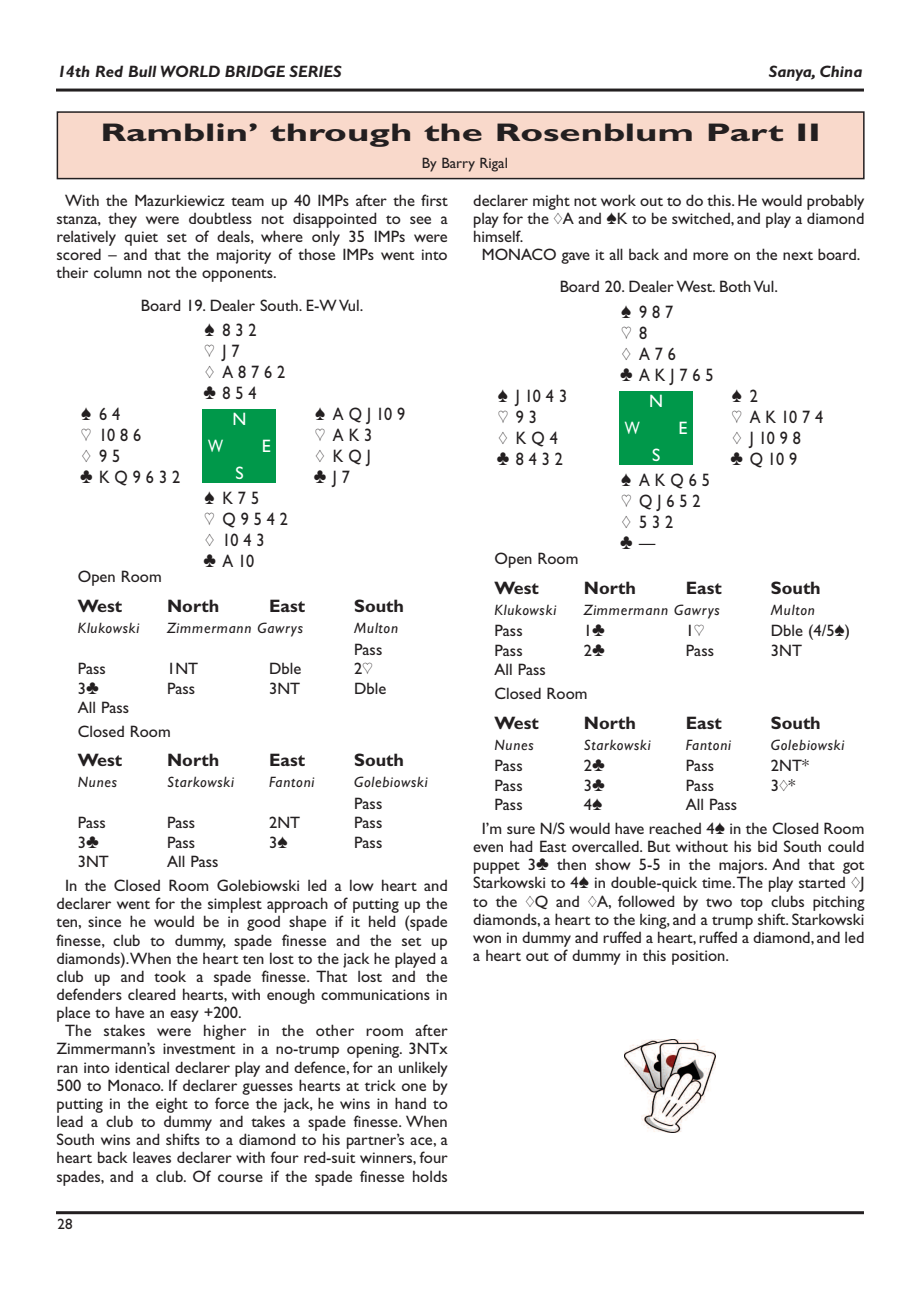
<style>
.page{position:relative;width:920px;height:1290px;background:#fff}
.page>*{position:absolute;margin:0;border:0;box-sizing:border-box;transform-origin:0 0}
.t1{font:700 25.5px "Gill Sans Bridge";color:#231f20;scale:1.5 1}
.t2{font:18px/21px "Gill Sans Bridge";letter-spacing:.305em;color:#231f20;scale:.9 1}
.t3{font:700 18px "Gill Sans Bridge";color:#231f20}
.t4{font:18px "Gill Sans Bridge";color:#fff}
.t5{font:18px "Gill Sans Bridge";color:#fff;scale:.8 1}
.t6{font:16.5px/18.1px "Gill Sans Bridge";color:#231f20}
.t7{font:italic 700 16.5px "Gill Sans Bridge";color:#231f20}
.t8{font:italic 15px "Gill Sans Bridge";letter-spacing:.05em;color:#231f20}
.t9{font:15px "Gill Sans Bridge";color:#231f20}
</style>
<div class="page">
<hr style="left:56px;top:1211px;width:808px;height:3px;background:#231f20">
<hr style="left:56px;top:89px;width:808px;height:3px;background:#231f20">
<div style="left:203px;top:409px;width:73px;height:74px;background:#00984a"></div>
<div style="left:619px;top:391px;width:74px;height:74px;background:#00984a"></div>
<div style="left:57px;top:112px;width:807px;height:67px;background:#f9d9cb"></div>
<div style="left:57px;top:111px;width:808px;height:68px;border:2px solid #231f20"></div>
<img style="left:624px;top:1040px;width:92px;height:93px">
<p class="t7" style="left:58px;top:62px;width:286px">14th Red Bull WORLD BRIDGE SERIES</p>
<p class="t7" style="left:769px;top:62px;width:95px">Sanya, China</p>
<h1 class="t1" style="left:100px;top:118px;width:482px">Ramblin’ through the Rosenblum Part II</h1>
<p class="t9" style="left:422px;top:154px;width:88px">By Barry Rigal</p>
<p class="t6" style="left:57px;top:191px;width:393px;text-align:justify;text-indent:9px">With the Mazurkiewicz team up 40 IMPs after the first stanza, they were doubtless not disappointed to see a relatively quiet set of deals, where only 35 IMPs were scored — and that the majority of those IMPs went into their column not the opponents.</p>
<p class="t6" style="left:141px;top:296px;width:224px">Board 19. Dealer South. E-W Vul.</p>
<p class="t2" style="left:203px;top:319px;width:93px">[ 832 ]J7<br>{ A8762 }854</p>
<p class="t2" style="left:81px;top:403px;width:45px">[64</p>
<p class="t2" style="left:315px;top:403px;width:102px">[ AQJ109</p>
<p class="t2" style="left:81px;top:424px;width:68px">] 1086</p>
<p class="t2" style="left:315px;top:424px;width:65px">] AK3</p>
<p class="t2" style="left:82px;top:445px;width:44px">{95</p>
<p class="t2" style="left:316px;top:445px;width:63px">{ KQJ</p>
<p class="t2" style="left:80px;top:466px;width:113px">}KQ9632</p>
<p class="t2" style="left:314px;top:466px;width:42px">}J7</p>
<p class="t2" style="left:203px;top:487px;width:95px">[ K75<br>] Q9542 { 1043 }A10</p>
<p class="t6" style="left:78px;top:568px;width:85px">Open Room</p>
<p class="t3" style="left:78px;top:595px;width:46px">West</p>
<p class="t3" style="left:167px;top:595px;width:54px">North</p>
<p class="t3" style="left:269px;top:595px;width:37px">East</p>
<p class="t3" style="left:354px;top:595px;width:51px">South</p>
<p class="t8" style="left:78px;top:619px;width:63px">Klukowski</p>
<p class="t8" style="left:167px;top:619px;width:137px">Zimmermann Gawrys</p>
<p class="t8" style="left:354px;top:619px;width:45px">Multon</p>
<p class="t6" style="left:354px;top:640px;width:30px">Pass</p>
<p class="t6" style="left:78px;top:659px;width:30px">Pass</p>
<p class="t6" style="left:167px;top:659px;width:33px">1NT</p>
<p class="t6" style="left:269px;top:659px;width:34px">Dble</p>
<p class="t6" style="left:354px;top:659px;width:20px">2]</p>
<p class="t6" style="left:78px;top:679px;width:23px">3}</p>
<p class="t6" style="left:167px;top:679px;width:30px">Pass</p>
<p class="t6" style="left:269px;top:679px;width:33px">3NT</p>
<p class="t6" style="left:354px;top:679px;width:34px">Dble</p>
<p class="t6" style="left:78px;top:695px;width:95px;line-height:23.7px">All Pass<br>Closed Room</p>
<p class="t3" style="left:78px;top:749px;width:46px">West</p>
<p class="t3" style="left:167px;top:749px;width:54px">North</p>
<p class="t3" style="left:269px;top:749px;width:37px">East</p>
<p class="t3" style="left:354px;top:749px;width:51px">South</p>
<p class="t8" style="left:78px;top:773px;width:41px">Nunes</p>
<p class="t8" style="left:167px;top:773px;width:68px">Starkowski</p>
<p class="t8" style="left:269px;top:773px;width:47px">Fantoni</p>
<p class="t8" style="left:354px;top:773px;width:75px">Golebiowski</p>
<p class="t6" style="left:354px;top:794px;width:30px">Pass</p>
<p class="t6" style="left:78px;top:814px;width:30px">Pass</p>
<p class="t6" style="left:167px;top:814px;width:30px">Pass</p>
<p class="t6" style="left:269px;top:814px;width:33px">2NT</p>
<p class="t6" style="left:354px;top:814px;width:30px">Pass</p>
<p class="t6" style="left:78px;top:833px;width:23px">3}</p>
<p class="t6" style="left:167px;top:833px;width:30px">Pass</p>
<p class="t6" style="left:269px;top:833px;width:20px">3[</p>
<p class="t6" style="left:354px;top:833px;width:30px">Pass</p>
<p class="t6" style="left:78px;top:853px;width:33px">3NT</p>
<p class="t4" style="left:232px;top:408px;width:16px">N</p>
<p class="t5" style="left:208px;top:436px;width:20px">W</p>
<p class="t4" style="left:262px;top:436px;width:10px">E</p>
<p class="t4" style="left:235px;top:463px;width:10px">S</p>
<p class="t6" style="left:65px;top:850px;width:384px;line-height:23.7px;text-indent:102px">All Pass<br>In the Closed Room Golebiowski led a low heart and</p>
<p class="t6" style="left:57px;top:894px;width:393px">declarer went for the simplest approach of putting up the</p>
<p class="t6" style="left:57px;top:913px;width:393px">ten, since he would be in good shape if it held (spade</p>
<p class="t6" style="left:57px;top:931px;width:393px">finesse, club to dummy, spade finesse and the set up</p>
<p class="t6" style="left:57px;top:949px;width:393px">diamonds).When the heart ten lost to the jack he played a</p>
<p class="t6" style="left:57px;top:967px;width:393px">club up and took a spade finesse. That lost and the</p>
<p class="t6" style="left:57px;top:985px;width:393px">defenders cleared hearts, with enough communications in</p>
<p class="t6" style="left:57px;top:1003px;width:187px">place to have an easy +200.</p>
<p class="t6" style="left:65px;top:1021px;width:384px">The stakes were higher in the other room after</p>
<p class="t6" style="left:57px;top:1040px;width:393px">Zimmermann’s investment in a no-trump opening. 3NTx</p>
<p class="t6" style="left:57px;top:1058px;width:393px">ran into identical declarer play and defence, for an unlikely</p>
<p class="t6" style="left:57px;top:1076px;width:393px">500 to Monaco. If declarer guesses hearts at trick one by</p>
<p class="t6" style="left:57px;top:1094px;width:393px">putting in the eight to force the jack, he wins in hand to</p>
<p class="t6" style="left:57px;top:1112px;width:393px">lead a club to dummy and takes a spade finesse. When</p>
<p class="t6" style="left:57px;top:1130px;width:393px">South wins and shifts to a diamond to his partner’s ace, a</p>
<p class="t6" style="left:57px;top:1148px;width:393px">heart back leaves declarer with four red-suit winners, four</p>
<p class="t6" style="left:57px;top:1167px;width:393px">spades, and a club. Of course if the spade finesse holds</p>
<p class="t9" style="left:58px;top:1215px;width:16px">28</p>
<p class="t6" style="left:473px;top:191px;width:393px">declarer might not work out to do this. He would probably</p>
<p class="t6" style="left:473px;top:209px;width:393px">play for the {A and [K to be switched, and play a diamond</p>
<p class="t6" style="left:473px;top:227px;width:52px">himself.</p>
<p class="t6" style="left:482px;top:245px;width:380px">MONACO gave it all back and more on the next board.</p>
<p class="t6" style="left:560px;top:278px;width:220px">Board 20. Dealer West. Both Vul.</p>
<p class="t2" style="left:620px;top:301px;width:105px">[ 987<br>] 8<br>{ A76 }AKJ765</p>
<p class="t2" style="left:498px;top:385px;width:78px">[ J1043</p>
<p class="t2" style="left:732px;top:385px;width:30px">[ 2</p>
<p class="t2" style="left:498px;top:406px;width:45px">]93</p>
<p class="t2" style="left:732px;top:406px;width:103px">] AK1074</p>
<p class="t2" style="left:498px;top:427px;width:67px">{ KQ4</p>
<p class="t2" style="left:732px;top:427px;width:78px">{ J1098</p>
<p class="t2" style="left:497px;top:448px;width:75px">}8432</p>
<p class="t2" style="left:731px;top:448px;width:75px">}Q109</p>
<p class="t2" style="left:620px;top:469px;width:101px">[ AKQ65 ] QJ652 { 532<br>} –</p>
<p class="t6" style="left:494px;top:549px;width:85px">Open Room</p>
<p class="t3" style="left:494px;top:577px;width:46px">West</p>
<p class="t3" style="left:584px;top:577px;width:54px">North</p>
<p class="t3" style="left:686px;top:577px;width:37px">East</p>
<p class="t3" style="left:771px;top:577px;width:51px">South</p>
<p class="t8" style="left:494px;top:601px;width:63px">Klukowski</p>
<p class="t8" style="left:584px;top:601px;width:137px">Zimmermann Gawrys</p>
<p class="t8" style="left:771px;top:601px;width:45px">Multon</p>
<p class="t6" style="left:494px;top:622px;width:30px">Pass</p>
<p class="t6" style="left:584px;top:622px;width:23px">1}</p>
<p class="t6" style="left:686px;top:622px;width:20px">1]</p>
<p class="t6" style="left:771px;top:622px;width:81px">Dble (4/5[)</p>
<p class="t6" style="left:494px;top:641px;width:30px">Pass</p>
<p class="t6" style="left:584px;top:641px;width:23px">2}</p>
<p class="t6" style="left:686px;top:641px;width:30px">Pass</p>
<p class="t6" style="left:771px;top:641px;width:33px">3NT</p>
<p class="t6" style="left:494px;top:658px;width:95px;line-height:23.7px">All Pass<br>Closed Room</p>
<p class="t3" style="left:494px;top:712px;width:46px">West</p>
<p class="t3" style="left:584px;top:712px;width:54px">North</p>
<p class="t3" style="left:686px;top:712px;width:37px">East</p>
<p class="t3" style="left:771px;top:712px;width:51px">South</p>
<p class="t8" style="left:494px;top:736px;width:41px">Nunes</p>
<p class="t8" style="left:584px;top:736px;width:68px">Starkowski</p>
<p class="t8" style="left:686px;top:736px;width:47px">Fantoni</p>
<p class="t8" style="left:771px;top:736px;width:75px">Golebiowski</p>
<p class="t6" style="left:494px;top:756px;width:30px">Pass</p>
<p class="t6" style="left:584px;top:756px;width:23px">2}</p>
<p class="t6" style="left:686px;top:756px;width:30px">Pass</p>
<p class="t6" style="left:771px;top:756px;width:39px">2NT*</p>
<p class="t6" style="left:494px;top:776px;width:30px">Pass</p>
<p class="t6" style="left:584px;top:776px;width:23px">3}</p>
<p class="t6" style="left:686px;top:776px;width:30px">Pass</p>
<p class="t6" style="left:771px;top:776px;width:26px">3{*</p>
<p class="t6" style="left:494px;top:795px;width:30px">Pass</p>
<p class="t6" style="left:584px;top:795px;width:20px">4[</p>
<p class="t4" style="left:649px;top:390px;width:16px">N</p>
<p class="t5" style="left:625px;top:417px;width:20px">W</p>
<p class="t4" style="left:678px;top:417px;width:10px">E</p>
<p class="t4" style="left:652px;top:444px;width:10px">S</p>
<p class="t6" style="left:482px;top:793px;width:384px;line-height:23.7px;text-indent:204px">All Pass<br>I’m sure N/S would have reached 4[ in the Closed Room</p>
<p class="t6" style="left:473px;top:837px;width:393px;text-align:justify">even had East overcalled. But without his bid South could puppet 3} then show 5-5 in the majors. And that got Starkowski to 4[ in double-quick time.The play started {J to the {Q and {A, followed by two top clubs pitching diamonds, a heart to the king, and a trump shift. Starkowski won in dummy and ruffed a heart,ruffed a diamond, and led a heart out of dummy in this position.</p>
</div>
